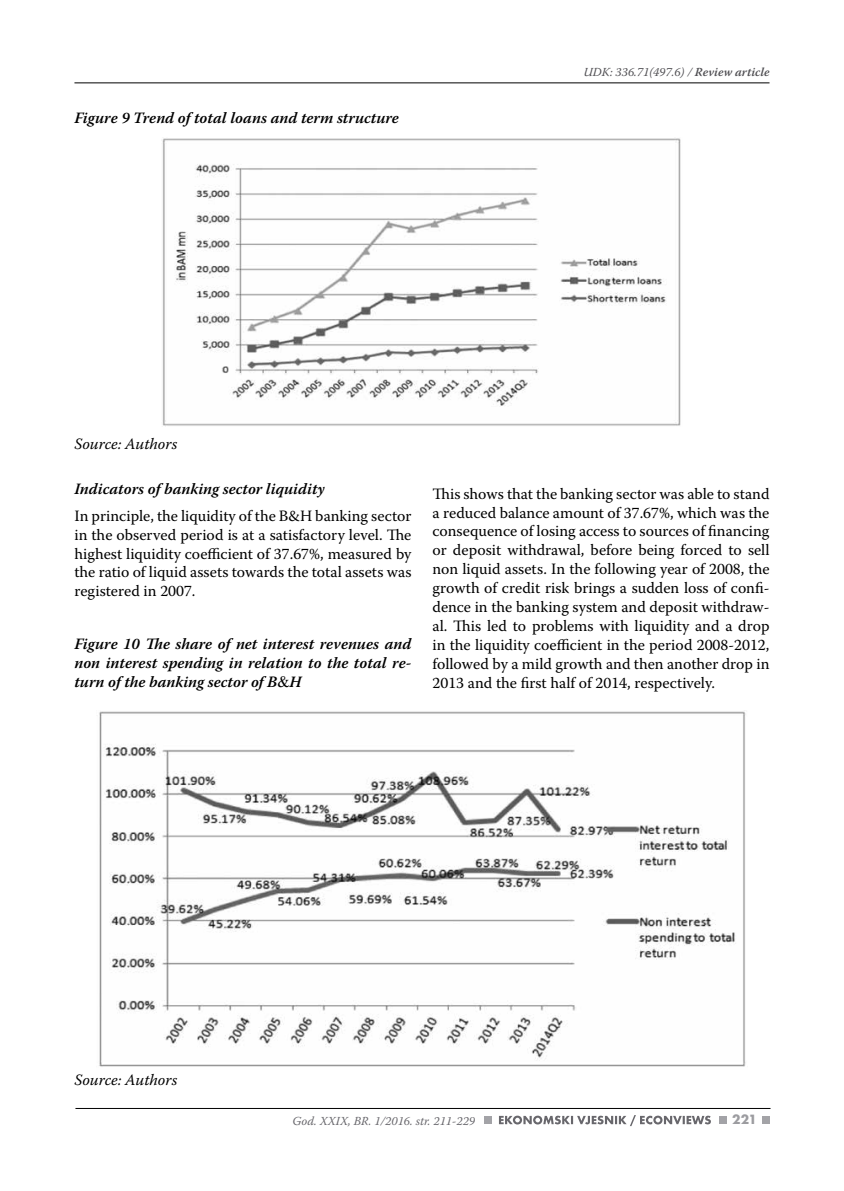
<style>
.page{position:relative;width:844px;height:1191px;background:#fff}
.page>*{position:absolute;margin:0;border:0;box-sizing:border-box;transform-origin:0 0}
.t1{font:15.75px/18.9px "Warnock Pro";color:#000;text-align:justify}
.t2{font:italic 600 15.75px/18.9px "Warnock Pro";color:#000;text-align:justify}
.t3{font:italic 15.75px "Warnock Pro";color:#000}
.t4{font:700 14px "Futura TOT";color:#9c9ca0}
.t5{font:italic 12.25px "Warnock Pro";color:#504f53}
.t6{font:italic 12.25px "Warnock Pro";color:#68676c}
.s1{font-weight:600}
.s2{font-family:"Times New Roman";font-weight:400;font-style:normal}
</style>
<div class="page">
<hr style="left:74px;top:83px;width:695px;height:1px;background:#000">
<hr style="left:75px;top:1108px;width:695px;height:1px;background:#000">
<div style="left:483px;top:1115px;width:8px;height:8px;background:#a3a3a7"></div>
<div style="left:718px;top:1115px;width:8px;height:8px;background:#a3a3a7"></div>
<div style="left:761px;top:1115px;width:8px;height:8px;background:#a3a3a7"></div>
<svg style="left:499px;top:1115px;width:211px;height:11px"></svg>
<img style="left:162px;top:138px;width:519px;height:289px">
<img style="left:99px;top:710px;width:647px;height:357px">
<p class="t2" style="left:74px;top:108px;width:326px">Figure 9 Trend of total loans and term structure</p>
<p class="t5" style="left:583px;top:65px;width:187px">UDK: 336.71(497.6) / <span class="s1">Review article</span></p>
<p class="t3" style="left:74px;top:434px;width:104px">Source: Authors</p>
<p class="t2" style="left:74px;top:479px;width:252px">Indicators of banking sector liquidity</p>
<p class="t1" style="left:74px;top:506px;width:338px">In principle, the liquidity of the B&amp;H banking sector in the observed period is at a satisfactory level. The highest liquidity coefficient of 37.67%, measured by the ratio of liquid assets towards the total assets was registered in 2007.</p>
<p class="t2" style="left:74px;top:634px;width:338px">Figure 10 The share of net interest revenues and non interest spending in relation to the total re&shy;turn of the banking sector of B<span class="s2">&amp;</span>H</p>
<p class="t1" style="left:432px;top:484px;width:338px">This shows that the banking sector was able to stand a reduced balance amount of 37.67%, which was the consequence of losing access to sources of financing or deposit withdrawal, before being forced to sell non liquid assets. In the following year of 2008, the growth of credit risk brings a sudden loss of confi&shy;dence in the banking system and deposit withdraw&shy;al. This led to problems with liquidity and a drop in the liquidity coefficient in the period 2008-2012, followed by a mild growth and then another drop in 2013 and the first half of 2014, respectively.</p>
<p class="t3" style="left:74px;top:1070px;width:104px">Source: Authors</p>
<p class="t6" style="left:292px;top:1113px;width:184px">God. XXIX, BR. 1/2016. str. 211-229</p>
<p class="t4" style="left:732px;top:1111px;width:26px">221</p>
</div>
